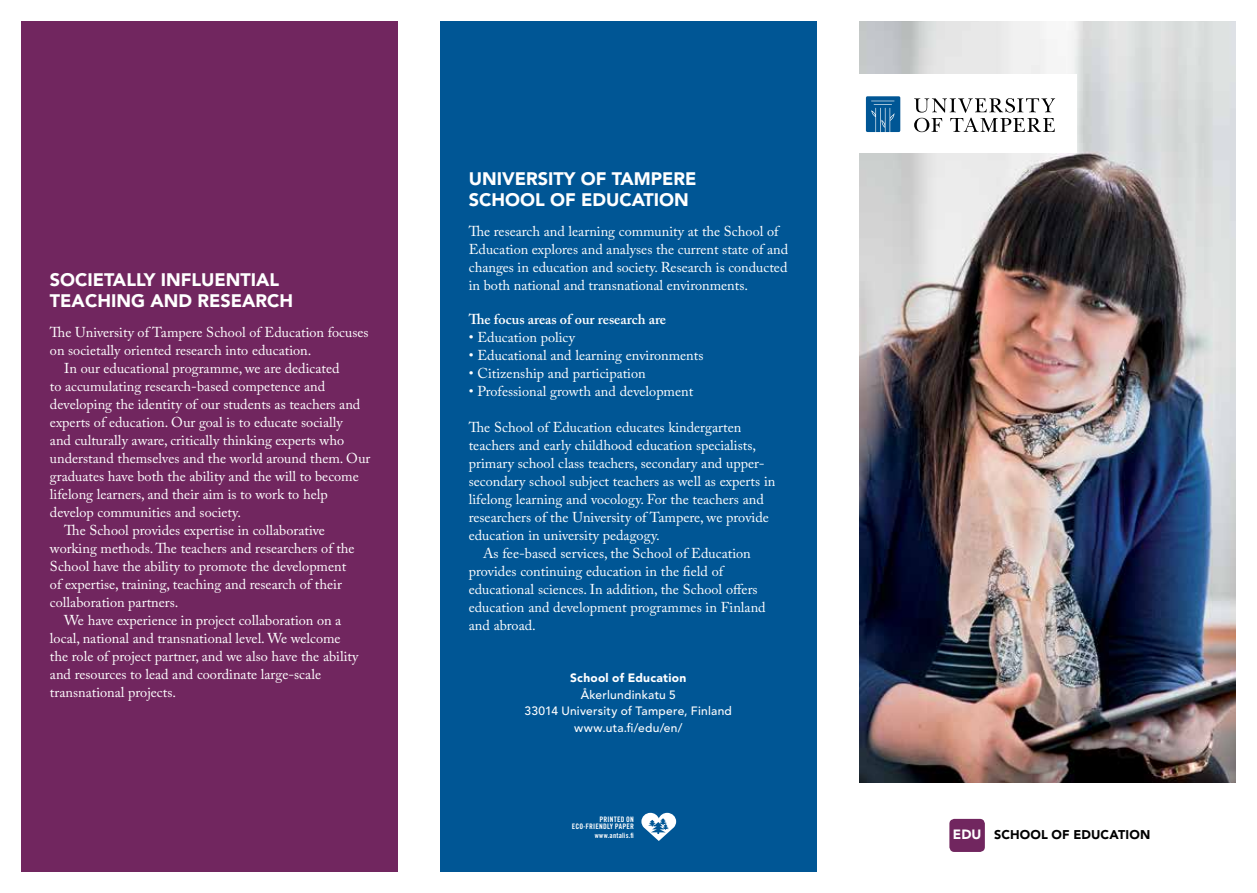
<style>
.page{position:relative;width:1257px;height:893px;background:#fff}
.page>*{position:absolute;margin:0;border:0;box-sizing:border-box;transform-origin:0 0}
.t1{font:900 18px/21px "Avenir LT Std";color:#fff}
.t2{font:14.25px/18px "Adobe Caslon Pro";color:#fff}
.t3{font:600 14.25px "Adobe Caslon Pro";color:#fff}
.t4{font:900 12.6px "Avenir LT Std";letter-spacing:.01em;color:#000}
.t5{font:500 12px/16.5px "Avenir LT Std";letter-spacing:.02em;color:#fff;text-align:center}
.t6{font:900 12px "Avenir LT Std";letter-spacing:.02em;color:#fff}
.t7{font:7.5px/7.5px "Cg Trade Bd Cd";letter-spacing:.035em;color:#fff;text-align:right}
.t8{font:7.2px "Cg Trade Bd Cd";letter-spacing:.035em;color:#fff}
.s1{font-family:"Avenir";font-size:13.35px;color:#fff}
</style>
<div class="page">
<div style="left:440px;top:21px;width:376px;height:851px;background:#005695"></div>
<div style="left:21px;top:21px;width:377px;height:851px;background:#71265f"></div>
<div style="left:949px;top:819px;width:35px;height:33px;background:#71265f;border-radius:5px"></div>
<img style="left:859px;top:21px;width:376px;height:761px">
<div style="left:839px;top:74px;width:237px;height:78px;background:#fff"></div>
<svg style="left:641px;top:813px;width:35px;height:28px"></svg>
<svg style="left:914px;top:98px;width:141px;height:34px"></svg>
<svg style="left:866px;top:96px;width:34px;height:36px"></svg>
<p class="t1" style="left:50px;top:269px;width:244px">SOCIETALLY INFLUENTIAL<br>TEACHING AND RESEARCH</p>
<p class="t2" style="left:50px;top:323px;width:320px">The University of Tampere School of Education focuses</p>
<p class="t2" style="left:50px;top:341px;width:263px">on societally oriented research into education.</p>
<p class="t2" style="left:64px;top:359px;width:277px">In our educational programme, we are dedicated</p>
<p class="t2" style="left:50px;top:377px;width:277px">to accumulating research-based competence and</p>
<p class="t2" style="left:50px;top:395px;width:312px">developing the identity of our students as teachers and</p>
<p class="t2" style="left:50px;top:413px;width:294px">experts of education. Our goal is to educate socially</p>
<p class="t2" style="left:50px;top:431px;width:296px">and culturally aware, critically thinking experts who</p>
<p class="t2" style="left:50px;top:449px;width:322px">understand themselves and the world around them. Our</p>
<p class="t2" style="left:50px;top:467px;width:310px">graduates have both the ability and the will to become</p>
<p class="t2" style="left:50px;top:485px;width:279px">lifelong learners, and their aim is to work to help</p>
<p class="t2" style="left:50px;top:503px;width:192px">develop communities and society.</p>
<p class="t2" style="left:64px;top:521px;width:262px">The School provides expertise in collaborative</p>
<p class="t2" style="left:50px;top:539px;width:306px">working methods. The teachers and researchers of the</p>
<p class="t2" style="left:50px;top:557px;width:298px">School have the ability to promote the development</p>
<p class="t2" style="left:50px;top:575px;width:293px">of expertise, training, teaching and research of their</p>
<p class="t2" style="left:50px;top:593px;width:130px">collaboration partners.</p>
<p class="t2" style="left:64px;top:611px;width:279px">We have experience in project collaboration on a</p>
<p class="t2" style="left:50px;top:629px;width:292px">local, national and transnational level. We welcome</p>
<p class="t2" style="left:50px;top:647px;width:310px">the role of project partner, and we also have the ability</p>
<p class="t2" style="left:50px;top:665px;width:272px">and resources to lead and coordinate large-scale</p>
<p class="t2" style="left:50px;top:683px;width:127px">transnational projects.</p>
<p class="t1" style="left:469px;top:168px;width:229px">UNIVERSITY OF TAMPERE<br>SCHOOL OF EDUCATION</p>
<p class="t2" style="left:469px;top:222px;width:321px">The research and learning community at the School of Education explores and analyses the current state of and changes in education and society. Research is conducted in both national and transnational environments.</p>
<p class="t3" style="left:469px;top:311px;width:199px">The focus areas of our research are</p>
<p class="t2" style="left:469px;top:328px;width:108px">• Education policy</p>
<p class="t2" style="left:469px;top:346px;width:236px">• Educational and learning environments</p>
<p class="t2" style="left:469px;top:364px;width:178px">• Citizenship and participation</p>
<p class="t2" style="left:469px;top:382px;width:226px">• Professional growth and development</p>
<p class="t2" style="left:469px;top:418px;width:274px">The School of Education educates kindergarten</p>
<p class="t2" style="left:469px;top:436px;width:289px">teachers and early childhood education specialists,</p>
<p class="t2" style="left:469px;top:454px;width:297px">primary school class teachers, secondary and upper-</p>
<p class="t2" style="left:469px;top:472px;width:308px">secondary school subject teachers as well as experts in</p>
<p class="t2" style="left:469px;top:490px;width:296px">lifelong learning and vocology. For the teachers and</p>
<p class="t2" style="left:469px;top:508px;width:302px">researchers of the University of Tampere, we provide</p>
<p class="t2" style="left:469px;top:526px;width:192px">education in university pedagogy.</p>
<p class="t2" style="left:483px;top:544px;width:269px">As fee-based services, the School of Education</p>
<p class="t2" style="left:469px;top:562px;width:256px">provides continuing education in the field of</p>
<p class="t2" style="left:469px;top:580px;width:290px">educational sciences. In addition, the School offers</p>
<p class="t2" style="left:469px;top:598px;width:298px">education and development programmes in Finland</p>
<p class="t2" style="left:469px;top:616px;width:69px">and abroad.</p>
<p class="t6" style="left:570px;top:671px;width:117px">School of Education</p>
<p class="t5" style="left:524px;top:687px;width:209px">Åkerlundinkatu 5<br>33014 University of Tampere, Finland www.uta.fi/edu/en/</p>
<p class="t7" style="left:572px;top:815px;width:64px">PRINTED ON<br>ECO-FRIENDLY PAPER</p>
<p class="t8" style="left:595px;top:831px;width:41px">www.antalis.fi</p>
<p class="t4" style="left:952px;top:827px;width:199px"><span class="s1">EDU</span> SCHOOL OF EDUCATION</p>
</div>
